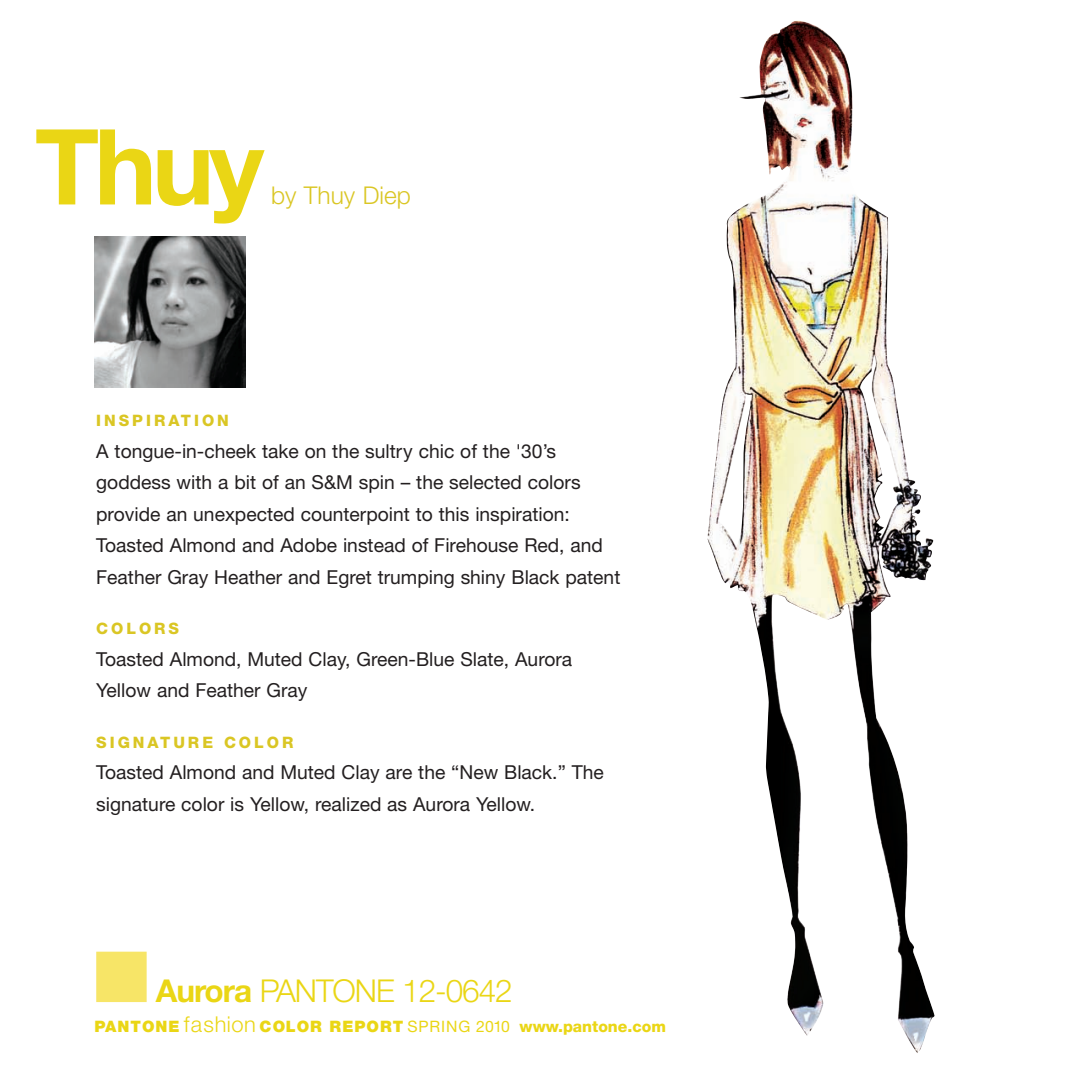
<style>
.page{position:relative;width:1071px;height:1071px;background:#fff}
.page>*{position:absolute;margin:0;border:0;box-sizing:border-box;transform-origin:0 0}
.t1{font:700 105px "Helvetica Neue";color:#ead615}
.t2{font:300 31.5px "Helvetica Neue";letter-spacing:-.035em;color:#ead615}
.t3{font:300 24.5px "Helvetica Neue";color:#dac624}
.t4{font:19.25px/31.5px "Helvetica Neue";color:#231f20}
.t5{font:900 15.75px "Helvetica Neue";letter-spacing:.065em;color:#ead615}
.t6{font:800 15.75px "Helvetica Neue";letter-spacing:.19em;color:#dac624}
.s1{font-weight:700}
.s2{font-weight:300;font-size:21.88px}
.s3{font-weight:400}
.s4{font-weight:800}
</style>
<div class="page">
<img style="left:94px;top:236px;width:152px;height:151px">
<img style="left:739px;top:20px;width:196px;height:1033px">
<div style="left:97px;top:953px;width:49px;height:48px;background:#f7e567"></div>
<div style="left:96px;top:952px;width:51px;height:50px;border:2px solid #f7e567"></div>
<h1 class="t1" style="left:35px;top:129px;width:231px">Thuy</h1>
<p class="t3" style="left:271px;top:187px;width:141px">by Thuy Diep</p>
<p class="t6" style="left:96px;top:415px;width:134px">INSPIRATION</p>
<p class="t4" style="left:96px;top:437px;width:526px">A tongue-in-cheek take on the sultry chic of the '30’s goddess with a bit of an S&amp;M spin – the selected colors provide an unexpected counterpoint to this inspiration:<br>Toasted Almond and Adobe instead of Firehouse Red, and Feather Gray Heather and Egret trumping shiny Black patent</p>
<p class="t6" style="left:96px;top:623px;width:84px">COLORS</p>
<p class="t4" style="left:96px;top:645px;width:477px">Toasted Almond, Muted Clay, Green-Blue Slate, Aurora<br>Yellow and Feather Gray</p>
<p class="t6" style="left:96px;top:736px;width:199px">SIGNATURE COLOR</p>
<p class="t4" style="left:96px;top:758px;width:509px">Toasted Almond and Muted Clay are the “New Black.” The signature color is Yellow, realized as Aurora Yellow.</p>
<h2 class="t2" style="left:156px;top:980px;width:358px"><span class="s1">Aurora</span> PANTONE 12-0642</h2>
<p class="t5" style="left:94px;top:1021px;width:573px">PANTONE <span class="s2">fashion</span> COLOR REPORT <span class="s3">SPRING 2010</span> <span class="s4">www.pantone.com</span></p>
</div>
